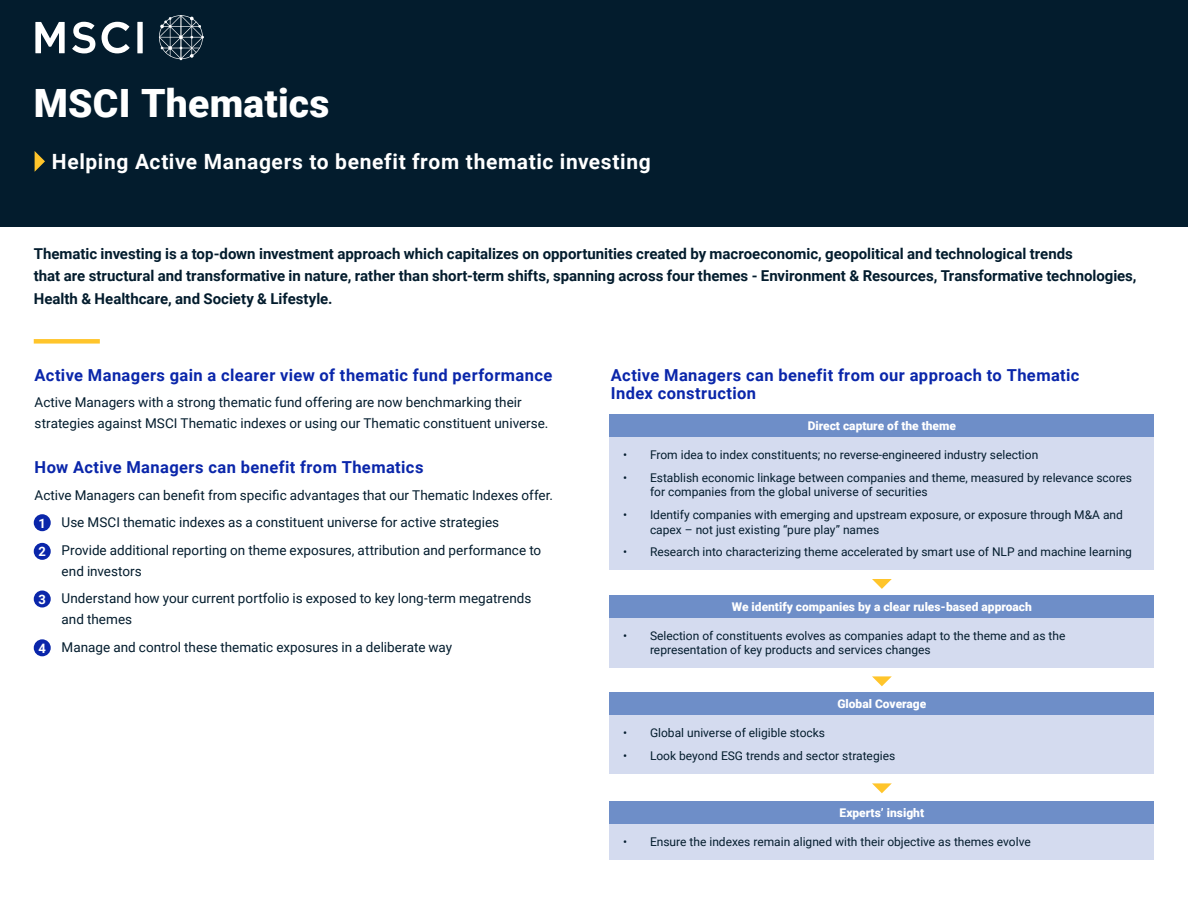
<style>
.page{position:relative;width:1188px;height:918px;background:#fff}
.page>*{position:absolute;margin:0;border:0;box-sizing:border-box;transform-origin:0 0}
.t1{font:900 39px "Roboto";letter-spacing:.005em;color:#fff}
.t2{font:700 21px "Roboto";letter-spacing:.03em;color:#fff}
.t3{font:700 16.5px/18px "Roboto";letter-spacing:.025em;color:#0a26aa}
.t4{font:700 15px/22.5px "Roboto";color:#031c2d}
.t5{font:13.5px/21px "Roboto";color:#031c2d}
.t6{font:700 13.05px/28.7px "Roboto";color:#fff}
.t7{font:12px/14.4px "Roboto";color:#031c2d}
.t8{font:900 12px "Roboto";color:#fff}
.s1{color:#000}
</style>
<div class="page">
<div style="left:610px;top:824px;width:544px;height:36px;background:#d4dbef"></div>
<div style="left:610px;top:801px;width:544px;height:23px;background:#6e8ec8"></div>
<div style="left:610px;top:715px;width:544px;height:59px;background:#d4dbef"></div>
<div style="left:610px;top:693px;width:544px;height:22px;background:#6e8ec8"></div>
<div style="left:610px;top:618px;width:544px;height:50px;background:#d4dbef"></div>
<div style="left:610px;top:595px;width:544px;height:23px;background:#6e8ec8"></div>
<div style="left:0;top:0;width:1188px;height:226px;background:#031c2d"></div>
<svg style="left:35px;top:151px;width:10px;height:21px"></svg>
<svg style="left:35px;top:22px;width:30px;height:31px"></svg>
<div style="left:137px;top:22px;width:6px;height:31px;background:#fff"></div>
<svg style="left:102px;top:22px;width:28px;height:31px"></svg>
<svg style="left:72px;top:22px;width:23px;height:31px"></svg>
<svg style="left:159px;top:15px;width:45px;height:45px"></svg>
<div style="left:34px;top:339px;width:66px;height:5px;background:#ffc52b"></div>
<div style="left:34px;top:514px;width:17px;height:17px;background:#0a26aa;border-radius:50%"></div>
<div style="left:34px;top:543px;width:17px;height:17px;background:#0a26aa;border-radius:50%"></div>
<div style="left:34px;top:591px;width:17px;height:17px;background:#0a26aa;border-radius:50%"></div>
<div style="left:34px;top:639px;width:17px;height:17px;background:#0a26aa;border-radius:50%"></div>
<svg style="left:872px;top:579px;width:20px;height:10px"></svg>
<svg style="left:872px;top:676px;width:20px;height:10px"></svg>
<svg style="left:872px;top:783px;width:20px;height:10px"></svg>
<div style="left:610px;top:436px;width:544px;height:134px;background:#d4dbef"></div>
<div style="left:610px;top:414px;width:544px;height:22px;background:#6e8ec8"></div>
<h1 class="t1" style="left:34px;top:76px;width:297px">MSCI Thematics</h1>
<h2 class="t2" style="left:52px;top:147px;width:600px">Helping Active Managers to benefit from thematic investing</h2>
<p class="t4" style="left:34px;top:241px;width:1104px">Thematic investing is a top-down investment approach which capitalizes on opportunities created by macroeconomic, geopolitical and technological trends<br>that are structural and transformative in nature, rather than short-term shifts, spanning across four themes - Environment &amp; Resources, Transformative technologies,<br>Health &amp; Healthcare, and Society &amp; Lifestyle.</p>
<h3 class="t3" style="left:35px;top:365px;width:519px">Active Managers gain a clearer view of thematic fund performance</h3>
<p class="t5" style="left:35px;top:391px;width:515px">Active Managers with a strong thematic fund offering are now benchmarking their strategies against MSCI Thematic indexes or using our Thematic constituent universe.</p>
<h3 class="t3" style="left:35px;top:458px;width:390px">How Active Managers can benefit from Thematics</h3>
<p class="t5" style="left:35px;top:484px;width:520px">Active Managers can benefit from specific advantages that our Thematic Indexes offer.</p>
<p class="t5" style="left:35px;top:511px;width:466px"><span class="s1">•</span> Use MSCI thematic indexes as a constituent universe for active strategies</p>
<p class="t5" style="left:62px;top:539px;width:481px;text-indent:-27px"><span class="s1">•</span> Provide additional reporting on theme exposures, attribution and performance to end investors</p>
<p class="t5" style="left:62px;top:587px;width:471px;text-indent:-27px"><span class="s1">•</span> Understand how your current portfolio is exposed to key long-term megatrends and themes</p>
<p class="t5" style="left:35px;top:636px;width:419px"><span class="s1">•</span> Manage and control these thematic exposures in a deliberate way</p>
<p class="t6" style="left:39px;top:508px;width:9px">1<br>2</p>
<p class="t6" style="left:39px;top:584px;width:9px">3</p>
<p class="t6" style="left:39px;top:633px;width:9px">4</p>
<h3 class="t3" style="left:611px;top:365px;width:470px">Active Managers can benefit from our approach to Thematic<br>Index construction</h3>
<p class="t8" style="left:808px;top:417px;width:150px">Direct capture of the theme</p>
<p class="t7" style="left:623px;top:447px;width:417px">• From idea to index constituents; no reverse-engineered industry selection</p>
<p class="t7" style="left:650px;top:470px;width:484px;text-indent:-27px">• Establish economic linkage between companies and theme, measured by relevance scores for companies from the global universe of securities</p>
<p class="t7" style="left:650px;top:507px;width:474px;text-indent:-27px">• Identify companies with emerging and upstream exposure, or exposure through M&amp;A and capex – not just existing “pure play” names</p>
<p class="t7" style="left:623px;top:545px;width:511px">• Research into characterizing theme accelerated by smart use of NLP and machine learning</p>
<p class="t8" style="left:732px;top:598px;width:302px">We identify companies by a clear rules-based approach</p>
<p class="t7" style="left:650px;top:628px;width:417px;text-indent:-27px">• Selection of constituents evolves as companies adapt to the theme and as the representation of key products and services changes</p>
<p class="t8" style="left:837px;top:696px;width:90px">Global Coverage</p>
<p class="t7" style="left:623px;top:726px;width:204px">• Global universe of eligible stocks</p>
<p class="t7" style="left:623px;top:748px;width:274px">• Look beyond ESG trends and sector strategies</p>
<p class="t8" style="left:840px;top:804px;width:86px">Experts’ insight</p>
<p class="t7" style="left:623px;top:834px;width:409px">• Ensure the indexes remain aligned with their objective as themes evolve</p>
</div>
